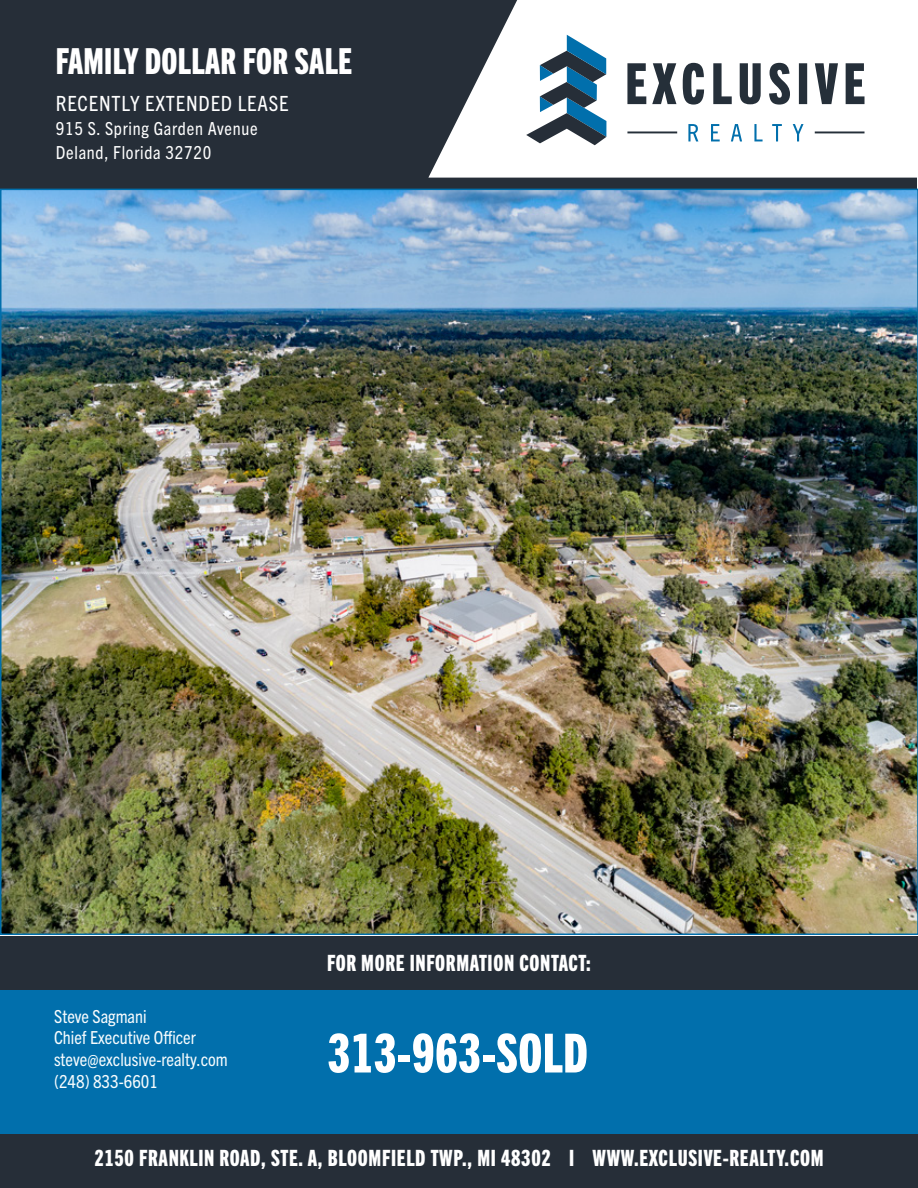
<style>
.page{position:relative;width:918px;height:1188px;background:#fff}
.page>*{position:absolute;margin:0;border:0;box-sizing:border-box;transform-origin:0 0}
.Headline_Centered{font:54px "Trade Gothic Next LT Pro Hv Cm";letter-spacing:.01em;color:#fff}
.Headlines{font:36px "Trade Gothic Next LT Pro Hv Cm";letter-spacing:.01em;color:#fff}
.Subheadlines_Centere{font:22.5px "Trade Gothic Next LT Pro Hv Cm";letter-spacing:.03em;color:#fff}
.Address{font:condensed 21px "Trade Gothic Next LT Pro";letter-spacing:.04em;color:#fff}
.t1{font:condensed 18px "Trade Gothic Next LT Pro";color:#f7fcfe}
.Address-2{font:condensed 18px "Trade Gothic Next LT Pro";letter-spacing:.04em;color:#fff}
.t2{font:condensed 18px "Trade Gothic Next LT Pro";color:#f9fcfe}
</style>
<div class="page">
<div style="left:0;top:0;width:917px;height:189px;background:#262e38"></div>
<svg style="left:428px;top:0;width:489px;height:178px;background:#e4e5e6"></svg>
<svg style="left:526px;top:35px;width:80px;height:110px"></svg>
<svg style="left:688px;top:124px;width:116px;height:17px;background:#cee3ee"></svg>
<svg style="left:627px;top:63px;width:238px;height:42px"></svg>
<hr style="left:815px;top:131px;width:50px;height:2px;background:#252f39">
<hr style="left:627px;top:131px;width:50px;height:2px;background:#252f39">
<div style="left:0;top:1134px;width:918px;height:54px;background:#262e38"></div>
<div style="left:0;top:988px;width:918px;height:146px;background:#016fac"></div>
<div style="left:0;top:936px;width:918px;height:54px;background:#262e38"></div>
<img style="left:3px;top:192px;width:912px;height:740px">
<p class="Headlines" style="left:56px;top:37px;width:298px">FAMILY DOLLAR FOR SALE</p>
<p class="Address" style="left:56px;top:89px;width:234px">RECENTLY EXTENDED LEASE</p>
<p class="Address-2" style="left:56px;top:116px;width:203px">915 S. Spring Garden Avenue</p>
<p class="Address-2" style="left:56px;top:140px;width:157px">Deland, Florida 32720</p>
<p class="t2" style="left:54px;top:1004px;width:94px">Steve Sagmani</p>
<p class="t1" style="left:54px;top:1026px;width:143px">Chief Executive Officer</p>
<p class="t1" style="left:54px;top:1047px;width:175px">steve@exclusive-realty.com</p>
<p class="t1" style="left:54px;top:1069px;width:106px">(248) 833-6601</p>
<p class="Subheadlines_Centere" style="left:327px;top:948px;width:265px">FOR MORE INFORMATION CONTACT:</p>
<p class="Headline_Centered" style="left:328px;top:1017px;width:262px">313-963-SOLD</p>
<p class="Subheadlines_Centere" style="left:94px;top:1143px;width:731px">2150 FRANKLIN ROAD, STE. A, BLOOMFIELD TWP., MI 48302 I WWW.EXCLUSIVE-REALTY.COM</p>
</div>
